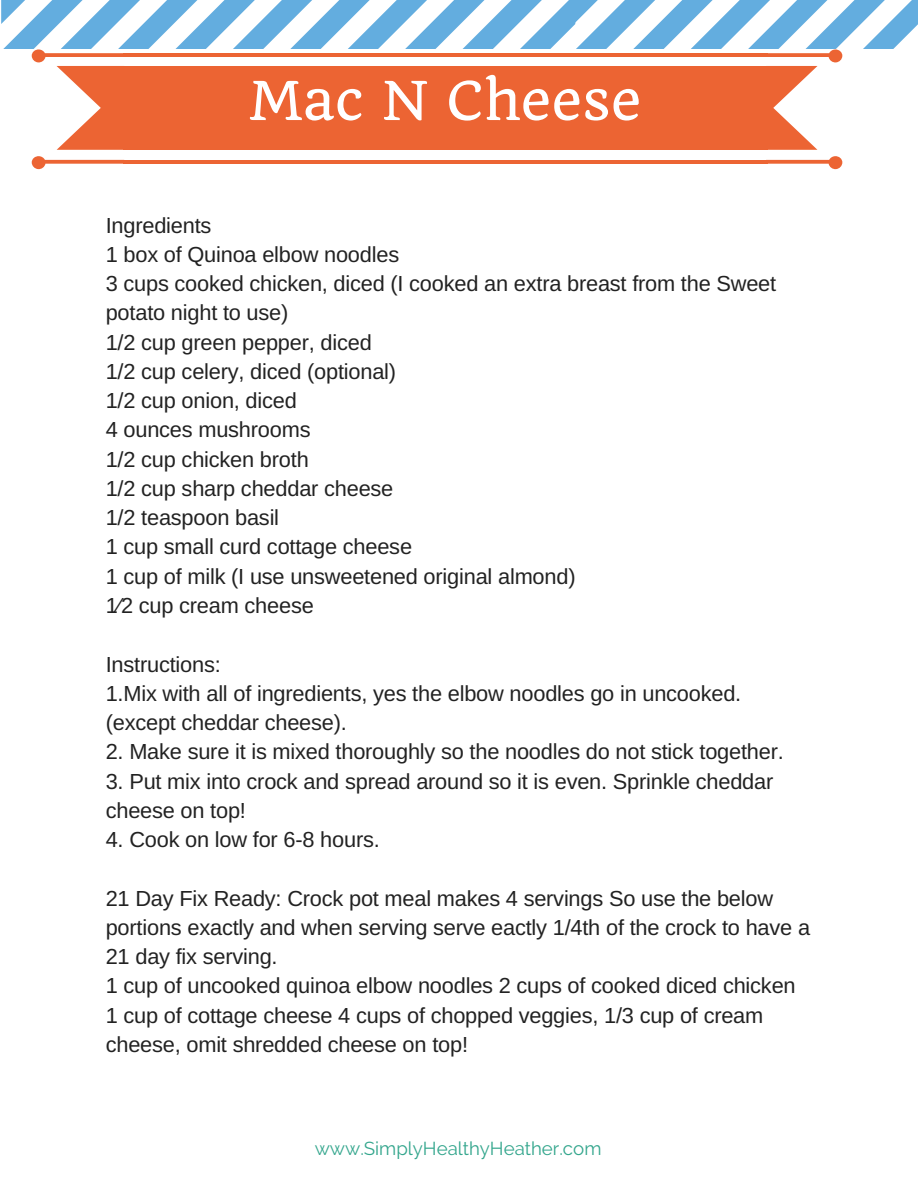
<style>
.page{position:relative;width:918px;height:1187px;background:#fff}
.page>*{position:absolute;margin:0;border:0;box-sizing:border-box;transform-origin:0 0}
.t1{font:52.35px "Quando";color:#fff}
.t2{font:21.75px/29.2px "Arimo";letter-spacing:-.01em;color:#222}
.t3{font:18.75px "Raleway";color:#34a68d}
</style>
<div class="page">
<hr style="left:123px;top:160px;width:644px;height:4px;background:#ec6433">
<svg style="left:32px;top:156px;width:92px;height:13px"></svg>
<svg style="left:766px;top:156px;width:76px;height:13px"></svg>
<svg style="left:1px;top:0;width:917px;height:150px"></svg>
<h1 class="t1" style="left:248px;top:68px;width:395px">Mac N Cheese</h1>
<p class="t2" style="left:106px;top:210px;width:672px">Ingredients<br>1 box of Quinoa elbow noodles<br>3 cups cooked chicken, diced (I cooked an extra breast from the Sweet potato night to use)<br>1/2 cup green pepper, diced<br>1/2 cup celery, diced (optional)<br>1/2 cup onion, diced<br>4 ounces mushrooms<br>1/2 cup chicken broth<br>1/2 cup sharp cheddar cheese<br>1/2 teaspoon basil<br>1 cup small curd cottage cheese<br>1 cup of milk (I use unsweetened original almond)<br>1∕2 cup cream cheese</p>
<p class="t2" style="left:106px;top:649px;width:637px">Instructions:<br>1.Mix with all of ingredients, yes the elbow noodles go in uncooked. (except cheddar cheese).</p>
<p class="t2" style="left:106px;top:737px;width:680px">2. Make sure it is mixed thoroughly so the noodles do not stick together.</p>
<p class="t2" style="left:106px;top:766px;width:669px">3. Put mix into crock and spread around so it is even. Sprinkle cheddar cheese on top!</p>
<p class="t2" style="left:106px;top:825px;width:276px">4. Cook on low for 6-8 hours.</p>
<p class="t2" style="left:106px;top:883px;width:706px">21 Day Fix Ready: Crock pot meal makes 4 servings So use the below portions exactly and when serving serve eactly 1/4th of the crock to have a 21 day fix serving.<br>1 cup of uncooked quinoa elbow noodles 2 cups of cooked diced chicken 1 cup of cottage cheese 4 cups of chopped veggies, 1/3 cup of cream cheese, omit shredded cheese on top!</p>
<p class="t3" style="left:315px;top:1137px;width:288px">www.SimplyHealthyHeather.com</p>
</div>
